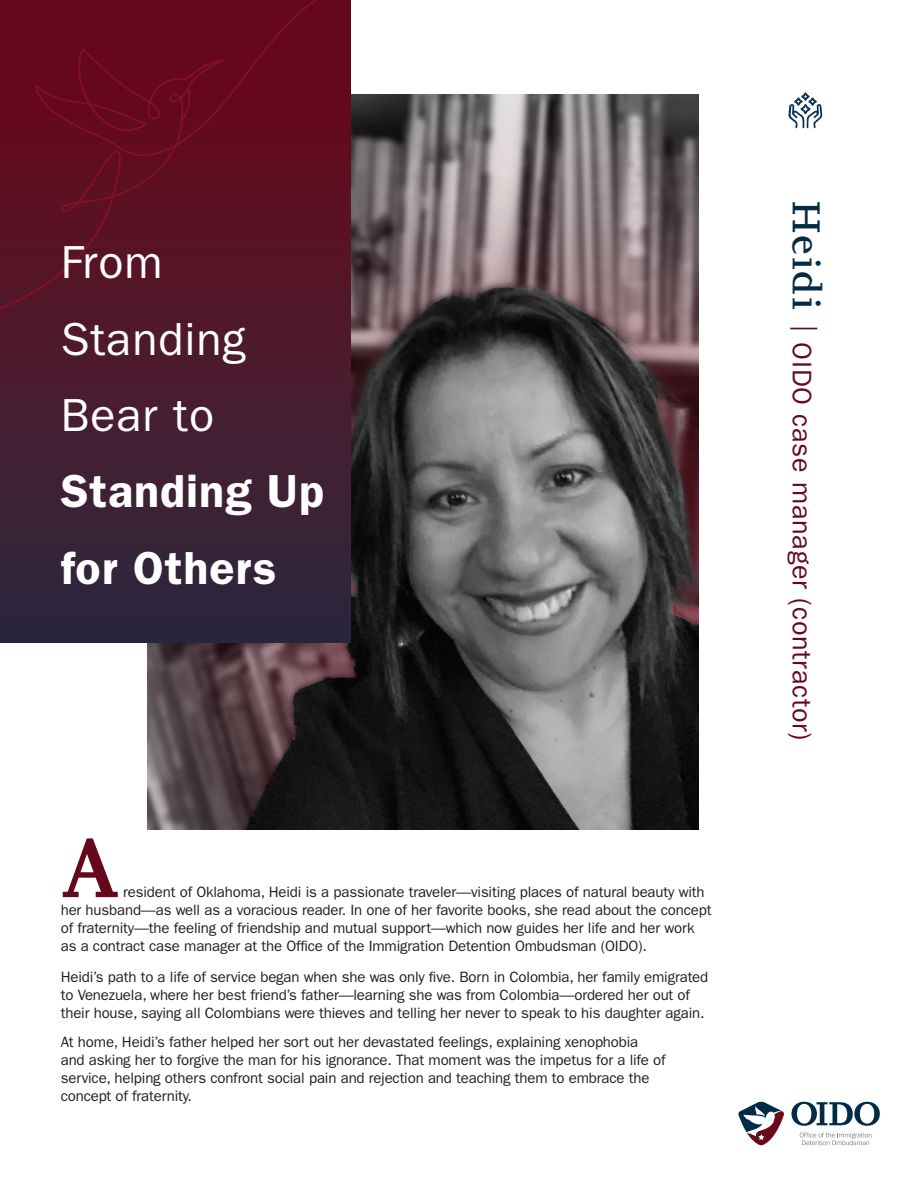
<style>
.page{position:relative;width:918px;height:1188px;background:#fff}
.page>*{position:absolute;margin:0;border:0;box-sizing:border-box;transform-origin:0 0}
.t1{font:700 96px "Joanna MT Std";color:#65081b}
.t2{font:600 46.5px/76.5px "ITC Franklin Gothic Std";letter-spacing:.02em;color:#fff}
.t3{font:27px "ITC Franklin Gothic Std";letter-spacing:.025em;color:#65081b}
.t4{font:15px/18px "ITC Franklin Gothic Std";letter-spacing:-.01em;color:#231f20}
.s1{font-weight:400}
.s2{font-family:"Joanna MT Std";font-weight:600;font-size:45px;color:#042a46}
</style>
<div class="page">
<svg style="left:738px;top:1101px;width:142px;height:45px"></svg>
<img style="left:147px;top:95px;width:551px;height:734px">
<div style="left:0;top:0;width:351px;height:642px;background:linear-gradient(to bottom,#6e0517,#2e293d)"></div>
<svg style="left:0;top:0;width:343px;height:317px;background:#5e0d20"></svg>
<svg style="left:181px;top:89px;width:13px;height:33px"></svg>
<svg style="left:788px;top:92px;width:34px;height:36px"></svg>
<p class="t2" style="left:61px;top:224px;width:265px"><span class="s1">From<br>Standing<br>Bear to<br></span>Standing Up for Others</p>
<p class="t1" style="left:61px;top:817px;width:61px">A</p>
<p class="t4" style="left:61px;top:883px;width:652px;text-indent:62px">resident of Oklahoma, Heidi is a passionate traveler—visiting places of natural beauty with her husband—as well as a voracious reader. In one of her favorite books, she read about the concept of fraternity—the feeling of friendship and mutual support—which now guides her life and her work as a contract case manager at the Office of the Immigration Detention Ombudsman (OIDO).</p>
<p class="t4" style="left:61px;top:968px;width:649px">Heidi’s path to a life of service began when she was only five. Born in Colombia, her family emigrated to Venezuela, where her best friend’s father—learning she was from Colombia—ordered her out of their house, saying all Colombians were thieves and telling her never to speak to his daughter again.</p>
<p class="t4" style="left:61px;top:1033px;width:606px">At home, Heidi’s father helped her sort out her devastated feelings, explaining xenophobia and asking her to forgive the man for his ignorance. That moment was the impetus for a life of service, helping others confront social pain and rejection and teaching them to embrace the concept of fraternity.</p>
<h1 class="t3" style="left:817px;top:201px;width:541px;rotate:90deg"><span class="s2">Heidi</span> | OIDO case manager (contractor)</h1>
</div>
